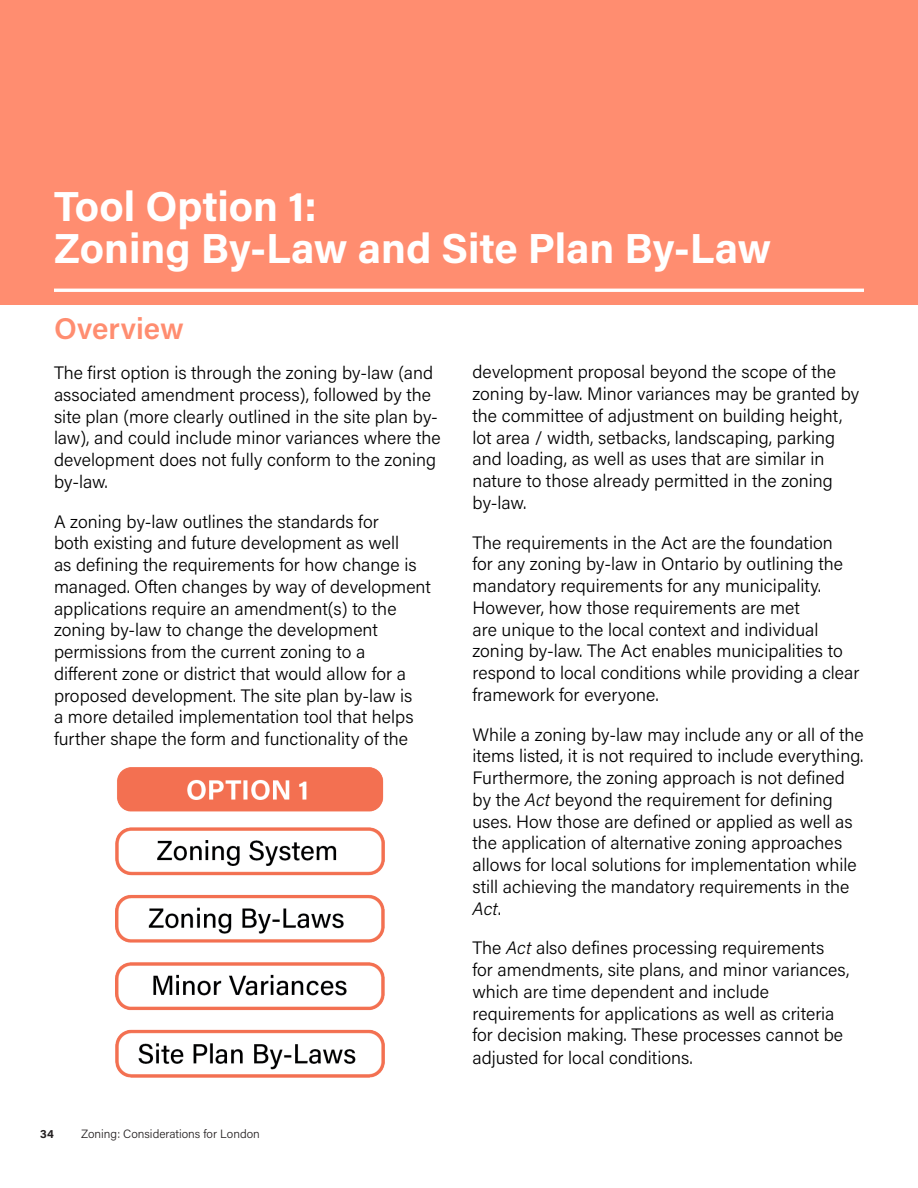
<style>
.page{position:relative;width:918px;height:1188px;background:#fff}
.page>*{position:absolute;margin:0;border:0;box-sizing:border-box;transform-origin:0 0}
.Title_-_first_level{font:700 42px "Acumin Pro";color:#fff}
.Body{font:600 30px "Acumin Pro";color:#ff8d70}
.Body-2{font:300 18px/21.8px "Acumin Pro";color:#000001}
.t1{font:300 12px "Acumin Pro";color:#231f20}
.t2{font:700 12px "Acumin Pro";color:#231f20}
.s1{font-style:italic}
</style>
<div class="page">
<img style="left:115px;top:767px;width:269px;height:310px">
<div style="left:0;top:0;width:918px;height:305px;background:#ff8d70"></div>
<hr style="left:54px;top:289px;width:810px;height:3px;background:#fff">
<p class="Title_-_first_level" style="left:54px;top:177px;width:264px">Tool Option 1:</p>
<p class="Title_-_first_level" style="left:54px;top:219px;width:719px">Zoning By-Law and Site Plan By-Law</p>
<p class="Body" style="left:54px;top:308px;width:131px">Overview</p>
<p class="Body-2" style="left:54px;top:361px;width:388px">The first option is through the zoning by-law (and associated amendment process), followed by the site plan (more clearly outlined in the site plan by&shy;law), and could include minor variances where the development does not fully conform to the zoning by-law.</p>
<p class="Body-2" style="left:54px;top:510px;width:378px">A zoning by-law outlines the standards for<br>both existing and future development as well<br>as defining the requirements for how change is managed. Often changes by way of development applications require an amendment(s) to the zoning by-law to change the development permissions from the current zoning to a different zone or district that would allow for a proposed development. The site plan by-law is<br>a more detailed implementation tool that helps further shape the form and functionality of the</p>
<p class="t2" style="left:40px;top:1126px;width:15px">34</p>
<p class="t1" style="left:81px;top:1126px;width:180px">Zoning: Considerations for London</p>
<p class="Body-2" style="left:472px;top:360px;width:388px">development proposal beyond the scope of the zoning by-law. Minor variances may be granted by the committee of adjustment on building height, lot area / width, setbacks, landscaping, parking and loading, as well as uses that are similar in nature to those already permitted in the zoning by-law.</p>
<p class="Body-2" style="left:472px;top:531px;width:389px">The requirements in the Act are the foundation<br>for any zoning by-law in Ontario by outlining the mandatory requirements for any municipality.<br>However, how those requirements are met<br>are unique to the local context and individual zoning by-law. The Act enables municipalities to respond to local conditions while providing a clear framework for everyone.</p>
<p class="Body-2" style="left:472px;top:723px;width:393px">While a zoning by-law may include any or all of the items listed, it is not required to include everything.<br>Furthermore, the zoning approach is not defined by the <span class="s1">Act</span> beyond the requirement for defining uses. How those are defined or applied as well as the application of alternative zoning approaches allows for local solutions for implementation while still achieving the mandatory requirements in the <span class="s1">Act</span>.</p>
<p class="Body-2" style="left:472px;top:936px;width:378px">The <span class="s1">Act</span> also defines processing requirements for amendments, site plans, and minor variances, which are time dependent and include requirements for applications as well as criteria for decision making. These processes cannot be adjusted for local conditions.</p>
</div>
